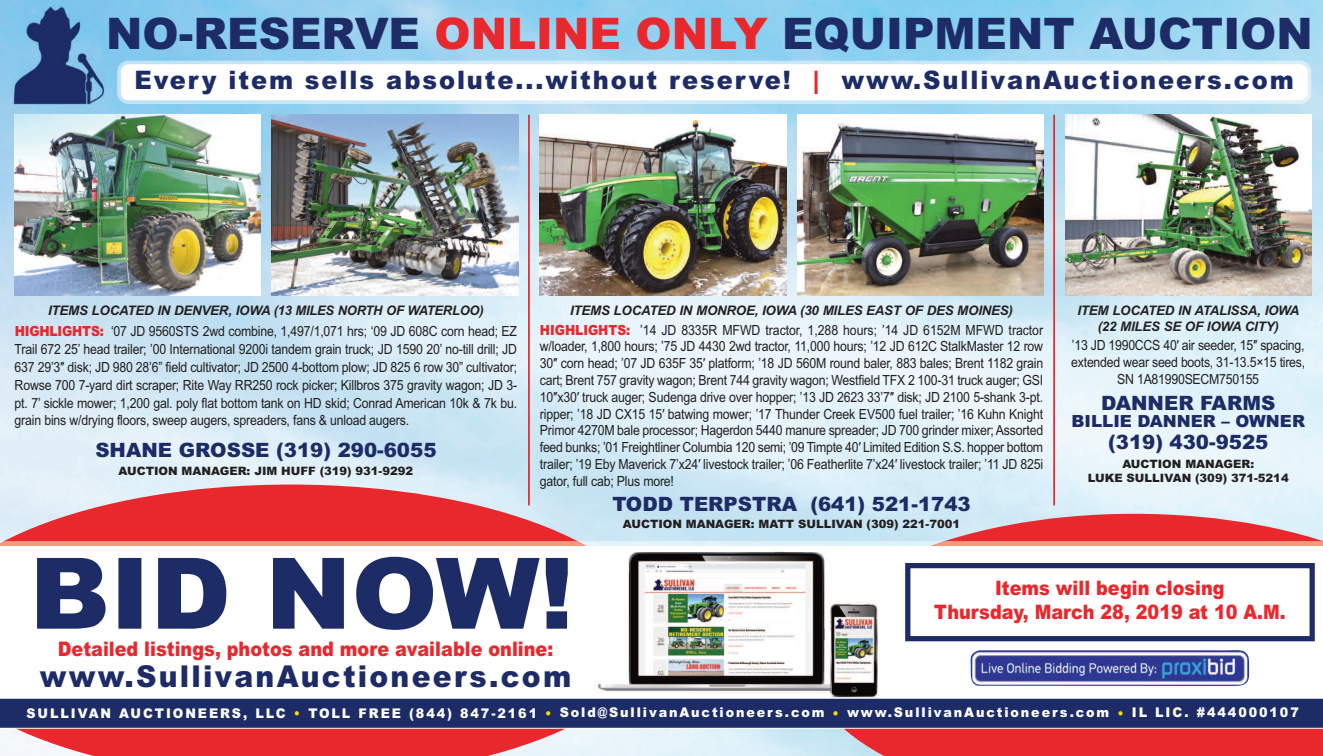
<style>
.page{position:relative;width:1323px;height:756px;background:#fff}
.page>*{position:absolute;margin:0;border:0;box-sizing:border-box;transform-origin:0 0}
.t1{font:900 43.57px "Arial";color:#1d2c66}
.t2{font:900 30.1px "Arial";letter-spacing:.08em;color:#1d2c66;scale:.94 1}
.t3{font:900 25.55px "Arial";letter-spacing:.08em;color:#1d2c66;scale:.95 1}
.t4{font:900 20.12px "Arial";color:#e9282d;scale:.88 1}
.t5{font:900 19.95px/24px "Arial";color:#e9282d;text-align:center;scale:.88 1}
.t6{font:900 19.78px "Arial";color:#1d2c66}
.t7{font:900 16.8px "Arial";color:#1d2c66}
.t8{font:14px/16.8px "Arial";letter-spacing:-.015em;color:#231f20;text-align:justify;scale:.88 1}
.t9{font:900 13.3px "Arial";letter-spacing:.15em;color:#fff;scale:.95 1}
.t10{font:italic 700 13.12px/15.8px "Arial";letter-spacing:-.015em;color:#231f20;text-align:center}
.t11{font:900 11.55px/13.8px "Arial";color:#231f20;text-align:center}
.s1{color:#e9282d}
.s2{font-weight:900;color:#e9282d}
.s3{color:#fcdc04}
</style>
<div class="page">
<img style="left:0;top:0;width:1323px;height:756px">
<svg style="left:808px;top:514px;width:515px;height:242px;background:#e06269"></svg>
<svg style="left:0;top:485px;width:655px;height:271px;background:#e36d74"></svg>
<svg style="left:833px;top:541px;width:490px;height:5px;background:#eeaa98"></svg>
<svg style="left:0;top:541px;width:587px;height:5px;background:#f2977f"></svg>
<div style="left:0;top:546px;width:1323px;height:172px;background:#fff"></div>
<img style="left:595px;top:551px;width:283px;height:147px">
<svg style="left:0;top:698px;width:1323px;height:31px;background:#2b386e"></svg>
<img style="left:15px;top:115px;width:246px;height:180px">
<img style="left:272px;top:115px;width:246px;height:180px">
<img style="left:540px;top:115px;width:246px;height:180px">
<img style="left:797px;top:115px;width:246px;height:180px">
<img style="left:1065px;top:115px;width:246px;height:180px">
<img style="left:13px;top:6px;width:92px;height:98px">
<hr style="left:528px;top:115px;width:2px;height:390px;background:#e9282d">
<hr style="left:1053px;top:115px;width:2px;height:390px;background:#e9282d">
<div style="left:905px;top:563px;width:410px;height:78px;border:5px solid #1d2c66"></div>
<svg style="left:37px;top:557px;width:531px;height:73px"></svg>
<img style="left:117px;top:61px;width:1194px;height:43px">
<div style="left:121px;top:64px;width:1187px;height:37px;background:#fff;border-radius:8px"></div>
<img style="left:970px;top:650px;width:279px;height:36px">
<h1 class="t1" style="left:106px;top:8px;width:1208px">NO-RESERVE <span class="s1">ONLINE ONLY</span> EQUIPMENT AUCTION</h1>
<h3 class="t3" style="left:134px;top:66px;width:1222px">Every item sells absolute...without reserve! <span class="s1">|</span> www.SullivanAuctioneers.com</h3>
<p class="t10" style="left:48px;top:303px;width:437px">ITEMS LOCATED IN DENVER, IOWA (13 MILES NORTH OF WATERLOO)</p>
<p class="t8" style="left:15px;top:323px;width:573px;line-height:17.8px"><span class="s2">HIGHLIGHTS:</span> ‘07 JD 9560STS 2wd combine, 1,497/1,071 hrs; ‘09 JD 608C corn head; EZ Trail 672 25’ head trailer; ’00 International 9200i tandem grain truck; JD 1590 20’ no-till drill; JD 637 29’3″ disk; JD 980 28’6” field cultivator; JD 2500 4-bottom plow; JD 825 6 row 30” cultivator; Rowse 700 7-yard dirt scraper; Rite Way RR250 rock picker; Killbros 375 gravity wagon; JD 3- pt. 7’ sickle mower; 1,200 gal. poly flat bottom tank on HD skid; Conrad American 10k &amp; 7k bu. grain bins w/drying floors, sweep augers, spreaders, fans &amp; unload augers.</p>
<h3 class="t6" style="left:95px;top:439px;width:343px">SHANE GROSSE (319) 290-6055</h3>
<p class="t11" style="left:119px;top:464px;width:296px">AUCTION MANAGER: JIM HUFF (319) 931-9292</p>
<p class="t10" style="left:570px;top:303px;width:444px">ITEMS LOCATED IN MONROE, IOWA (30 MILES EAST OF DES MOINES)</p>
<p class="t8" style="left:540px;top:321px;width:573px"><span class="s2">HIGHLIGHTS:</span> ’14 JD 8335R MFWD tractor, 1,288 hours; ’14 JD 6152M MFWD tractor w/loader, 1,800 hours; ’75 JD 4430 2wd tractor, 11,000 hours; ’12 JD 612C StalkMaster 12 row 30″ corn head; ’07 JD 635F 35′ platform; ’18 JD 560M round baler, 883 bales; Brent 1182 grain cart; Brent 757 gravity wagon; Brent 744 gravity wagon; Westfield TFX 2 100-31 truck auger; GSI 10″x30′ truck auger; Sudenga drive over hopper; ’13 JD 2623 33’7″ disk; JD 2100 5-shank 3-pt. ripper; ’18 JD CX15 15′ batwing mower; ’17 Thunder Creek EV500 fuel trailer; ’16 Kuhn Knight Primor 4270M bale processor; Hagerdon 5440 manure spreader; JD 700 grinder mixer; Assorted feed bunks; ’01 Freightliner Columbia 120 semi; ’09 Timpte 40′ Limited Edition S.S. hopper bottom trailer; ’19 Eby Maverick 7’x24′ livestock trailer; ’06 Featherlite 7’x24′ livestock trailer; ’11 JD 825i gator, full cab; Plus more!</p>
<h3 class="t6" style="left:612px;top:493px;width:360px">TODD TERPSTRA (641) 521-1743</h3>
<p class="t11" style="left:623px;top:517px;width:339px">AUCTION MANAGER: MATT SULLIVAN (309) 221-7001</p>
<p class="t10" style="left:1077px;top:303px;width:224px">ITEM LOCATED IN ATALISSA, IOWA (22 MILES SE OF IOWA CITY)</p>
<p class="t8" style="left:1071px;top:337px;width:267px;text-align:center">’13 JD 1990CCS 40′ air seeder, 15″ spacing, extended wear seed boots, 31-13.5×15 tires,<br>SN 1A81990SECM750155</p>
<h3 class="t6" style="left:1101px;top:392px;width:176px">DANNER FARMS</h3>
<p class="t7" style="left:1072px;top:411px;width:235px">BILLIE DANNER – OWNER</p>
<h3 class="t6" style="left:1108px;top:430px;width:162px">(319) 430-9525</h3>
<p class="t11" style="left:1088px;top:457px;width:202px">AUCTION MANAGER:<br>LUKE SULLIVAN (309) 371-5214</p>
<h3 class="t5" style="left:934px;top:576px;width:401px">Items will begin closing<br>Thursday, March 28, 2019 at 10 A.M.</h3>
<h3 class="t4" style="left:58px;top:637px;width:565px">Detailed listings, photos and more available online:</h3>
<h2 class="t2" style="left:40px;top:659px;width:567px">www.SullivanAuctioneers.com</h2>
<p class="t9" style="left:26px;top:705px;width:1341px">SULLIVAN AUCTIONEERS, LLC <span class="s3">•</span> TOLL FREE (844) 847-2161 <span class="s3">•</span> Sold@SullivanAuctioneers.com <span class="s3">•</span> www.SullivanAuctioneers.com <span class="s3">•</span> IL LIC. #444000107</p>
</div>
